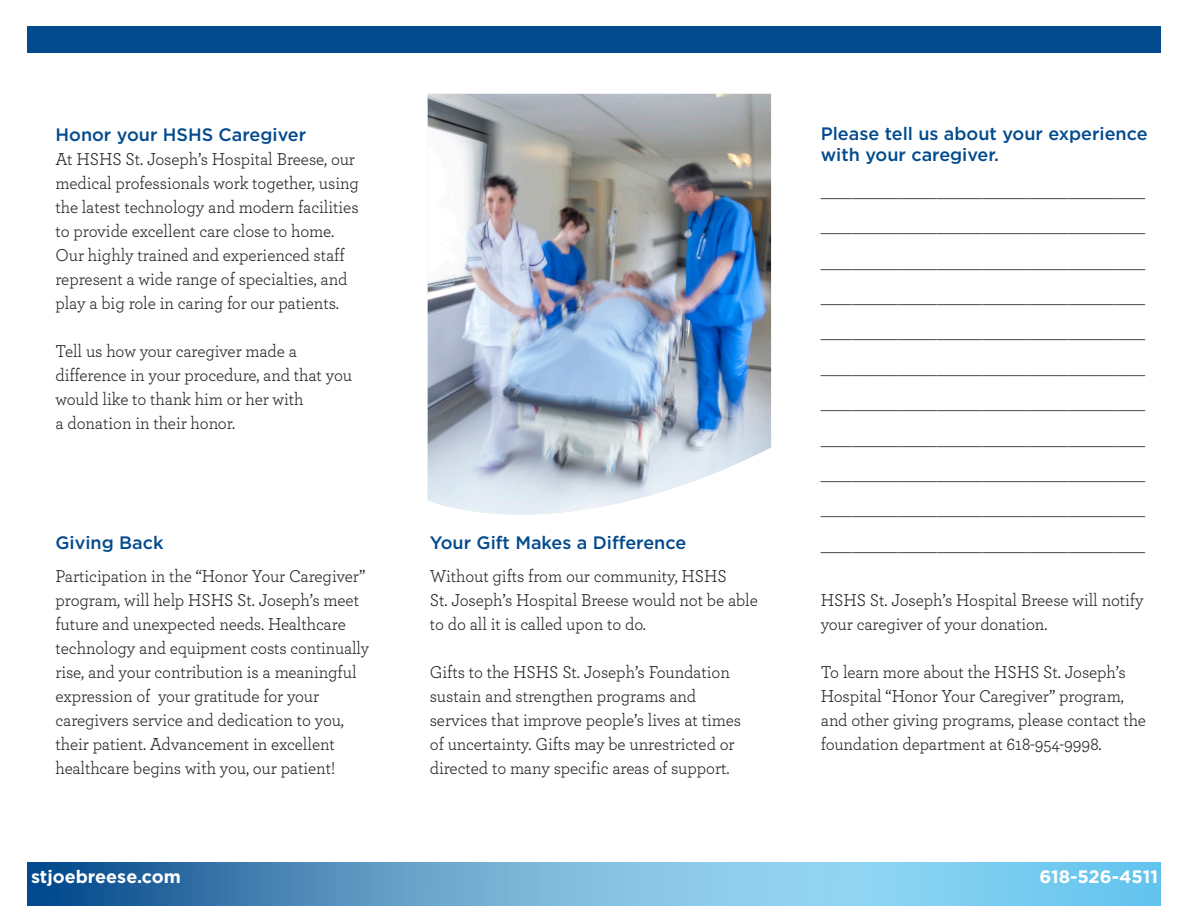
<style>
.page{position:relative;width:1188px;height:918px;background:#fff}
.page>*{position:absolute;margin:0;border:0;box-sizing:border-box;transform-origin:0 0}
.t1{font:18px/24px "Archer";letter-spacing:-.005em;color:#231f20;scale:.95 1}
.t2{font:500 18px/21px "Gotham";color:#004a8d}
.t3{font:700 18px "Gotham";color:#fff}
.t4{font:15px "Archer";color:#231f20}
</style>
<div class="page">
<svg style="left:27px;top:863px;width:135px;height:43px;background:#105593"></svg>
<svg style="left:162px;top:863px;width:999px;height:43px;background:#72b5da"></svg>
<div style="left:27px;top:27px;width:1134px;height:26px;background:#004a8d"></div>
<img style="left:428px;top:94px;width:343px;height:421px">
<p class="t2" style="left:56px;top:124px;width:252px">Honor your HSHS Caregiver</p>
<p class="t1" style="left:56px;top:146px;width:321px">At HSHS St. Joseph’s Hospital Breese, our medical professionals work together, using the latest technology and modern facilities to provide excellent care close to home.<br>Our highly trained and experienced staff represent a wide range of specialties, and play a big role in caring for our patients.</p>
<p class="t1" style="left:56px;top:338px;width:314px">Tell us how your caregiver made a difference in your procedure, and that you would like to thank him or her with<br>a donation in their honor.</p>
<p class="t2" style="left:56px;top:532px;width:110px">Giving Back</p>
<p class="t1" style="left:56px;top:563px;width:332px">Participation in the “Honor Your Caregiver” program, will help HSHS St. Joseph’s meet future and unexpected needs. Healthcare technology and equipment costs continually rise, and your contribution is a meaningful expression of your gratitude for your caregivers service and dedication to you, their patient. Advancement in excellent healthcare begins with you, our patient!</p>
<p class="t3" style="left:31px;top:865px;width:151px">stjoebreese.com</p>
<p class="t2" style="left:430px;top:532px;width:258px">Your Gift Makes a Difference</p>
<p class="t1" style="left:430px;top:563px;width:347px">Without gifts from our community, HSHS<br>St. Joseph’s Hospital Breese would not be able to do all it is called upon to do.</p>
<p class="t1" style="left:430px;top:659px;width:329px">Gifts to the HSHS St. Joseph’s Foundation sustain and strengthen programs and services that improve people’s lives at times of uncertainty. Gifts may be unrestricted or directed to many specific areas of support.</p>
<p class="t2" style="left:821px;top:123px;width:328px">Please tell us about your experience with your caregiver.</p>
<p class="t4" style="left:821px;top:181px;width:326px">__________________________________________</p>
<p class="t4" style="left:821px;top:217px;width:326px">__________________________________________</p>
<p class="t4" style="left:821px;top:252px;width:326px">__________________________________________</p>
<p class="t4" style="left:821px;top:288px;width:326px">__________________________________________</p>
<p class="t4" style="left:821px;top:323px;width:326px">__________________________________________</p>
<p class="t4" style="left:821px;top:358px;width:326px">__________________________________________</p>
<p class="t4" style="left:821px;top:394px;width:326px">__________________________________________</p>
<p class="t4" style="left:821px;top:429px;width:326px">__________________________________________</p>
<p class="t4" style="left:821px;top:465px;width:326px">__________________________________________</p>
<p class="t4" style="left:821px;top:500px;width:326px">__________________________________________</p>
<p class="t4" style="left:821px;top:535px;width:326px">__________________________________________</p>
<p class="t1" style="left:821px;top:587px;width:341px">HSHS St. Joseph’s Hospital Breese will notify your caregiver of your donation.</p>
<p class="t1" style="left:821px;top:659px;width:344px">To learn more about the HSHS St. Joseph’s Hospital “Honor Your Caregiver” program, and other giving programs, please contact the foundation department at 618-954-9998.</p>
<p class="t3" style="left:1039px;top:865px;width:120px">618-526-4511</p>
</div>
